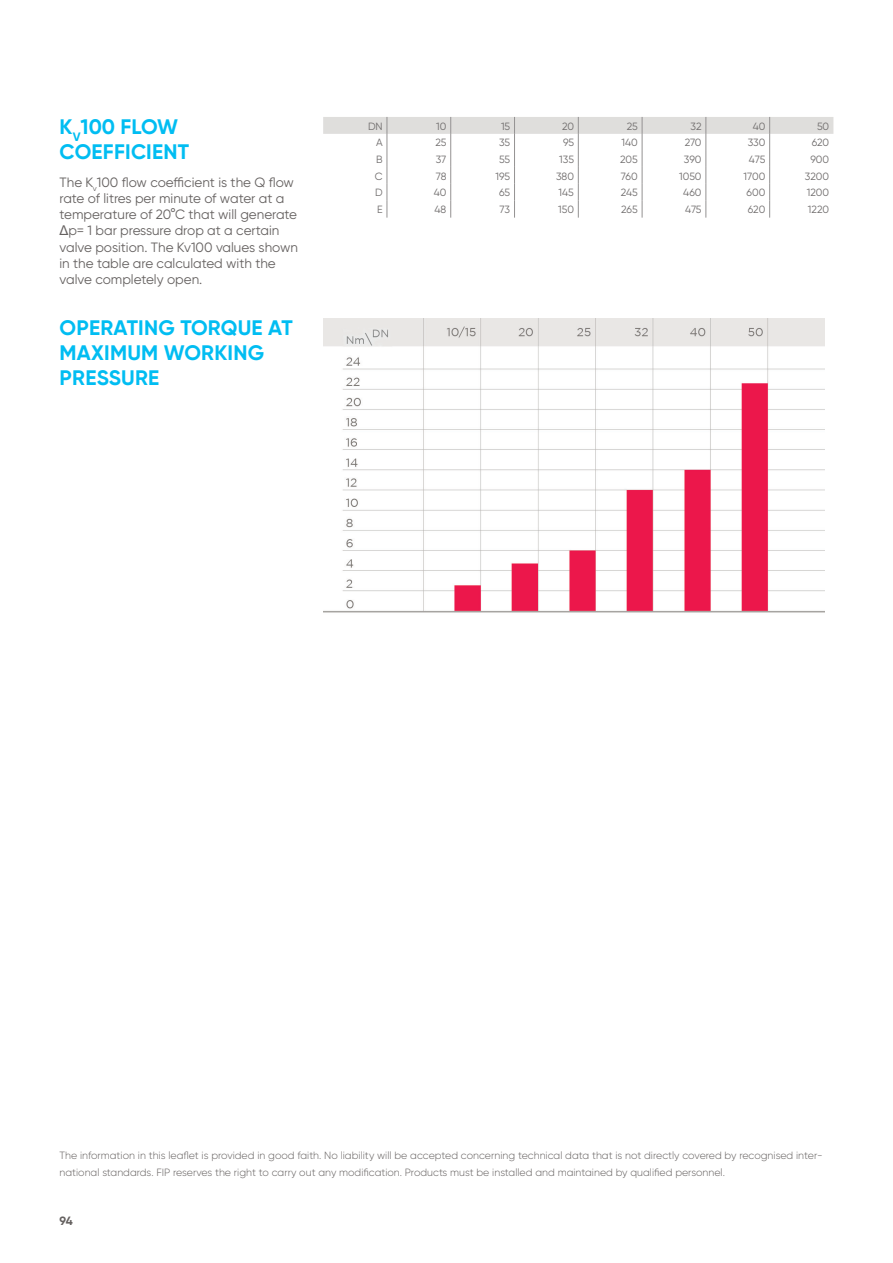
<style>
.page{position:relative;width:893px;height:1263px;background:#fff}
.page>*{position:absolute;margin:0;border:0;box-sizing:border-box;transform-origin:0 0}
.t1{font:700 21px/25.2px "Gilroy";letter-spacing:.01em;color:#01bdf2}
.t2{font:13.5px/16.2px "Gilroy";color:#656160}
.t3{font:700 12px "Gilroy";color:#656160}
.t4{font:300 10.5px/16.5px "Gilroy";color:#656160}
.t5{font:10.5px "Gilroy";color:#6e6b6b}
.s1{font-family:"Arial"}
</style>
<div class="page">
<svg style="left:323px;top:117px;width:510px;height:101px"></svg>
<img style="left:323px;top:318px;width:502px;height:295px">
<h1 class="t1" style="left:60px;top:114px;width:131px">K<sub>V</sub>100 FLOW<br>COEFFICIENT</h1>
<p class="t2" style="left:60px;top:174px;width:240px">The K<sub>v</sub>100 flow coefficient is the Q flow rate of litres per minute of water at a temperature of 20°C that will generate <span class="s1">Δ</span>p= 1 bar pressure drop at a certain valve position. The Kv100 values shown in the table are calculated with the valve completely open.</p>
<h1 class="t1" style="left:60px;top:315px;width:235px">OPERATING TORQUE AT<br>MAXIMUM WORKING<br>PRESSURE</h1>
<p class="t5" style="left:368px;top:120px;width:16px">DN</p>
<p class="t5" style="left:436px;top:120px;width:12px">10</p>
<p class="t5" style="left:501px;top:120px;width:11px">15</p>
<p class="t5" style="left:562px;top:120px;width:14px">20</p>
<p class="t5" style="left:627px;top:120px;width:13px">25</p>
<p class="t5" style="left:690px;top:120px;width:13px">32</p>
<p class="t5" style="left:753px;top:120px;width:14px">40</p>
<p class="t5" style="left:817px;top:120px;width:14px">50</p>
<p class="t5" style="left:376px;top:136px;width:8px">A</p>
<p class="t5" style="left:435px;top:136px;width:13px">25</p>
<p class="t5" style="left:499px;top:136px;width:13px">35</p>
<p class="t5" style="left:563px;top:136px;width:13px">95</p>
<p class="t5" style="left:621px;top:136px;width:18px">140</p>
<p class="t5" style="left:685px;top:136px;width:18px">270</p>
<p class="t5" style="left:748px;top:136px;width:19px">330</p>
<p class="t5" style="left:812px;top:136px;width:19px">620</p>
<p class="t5" style="left:376px;top:153px;width:8px">B</p>
<p class="t5" style="left:436px;top:153px;width:12px">37</p>
<p class="t5" style="left:499px;top:153px;width:13px">55</p>
<p class="t5" style="left:559px;top:153px;width:16px">135</p>
<p class="t5" style="left:620px;top:153px;width:19px">205</p>
<p class="t5" style="left:684px;top:153px;width:19px">390</p>
<p class="t5" style="left:749px;top:153px;width:18px">475</p>
<p class="t5" style="left:810px;top:153px;width:20px">900</p>
<p class="t5" style="left:375px;top:169px;width:9px">C</p>
<p class="t5" style="left:436px;top:169px;width:12px">78</p>
<p class="t5" style="left:496px;top:169px;width:16px">195</p>
<p class="t5" style="left:556px;top:169px;width:19px">380</p>
<p class="t5" style="left:621px;top:169px;width:18px">760</p>
<p class="t5" style="left:679px;top:169px;width:24px">1050</p>
<p class="t5" style="left:744px;top:169px;width:23px">1700</p>
<p class="t5" style="left:805px;top:169px;width:26px">3200</p>
<p class="t5" style="left:375px;top:186px;width:9px">D</p>
<p class="t5" style="left:434px;top:186px;width:14px">40</p>
<p class="t5" style="left:499px;top:186px;width:13px">65</p>
<p class="t5" style="left:559px;top:186px;width:17px">145</p>
<p class="t5" style="left:621px;top:186px;width:19px">245</p>
<p class="t5" style="left:683px;top:186px;width:20px">460</p>
<p class="t5" style="left:746px;top:186px;width:20px">600</p>
<p class="t5" style="left:807px;top:186px;width:24px">1200</p>
<p class="t5" style="left:377px;top:203px;width:7px">E</p>
<p class="t5" style="left:435px;top:203px;width:13px">48</p>
<p class="t5" style="left:499px;top:203px;width:12px">73</p>
<p class="t5" style="left:558px;top:203px;width:17px">150</p>
<p class="t5" style="left:621px;top:203px;width:18px">265</p>
<p class="t5" style="left:685px;top:203px;width:18px">475</p>
<p class="t5" style="left:748px;top:203px;width:19px">620</p>
<p class="t5" style="left:808px;top:203px;width:23px">1220</p>
<p class="t4" style="left:60px;top:1147px;width:765px">The information in this leaflet is provided in good faith. No liability will be accepted concerning technical data that is not directly covered by recognised inter&shy;national standards. FIP reserves the right to carry out any modification. Products must be installed and maintained by qualified personnel.</p>
<p class="t3" style="left:60px;top:1213px;width:15px">94</p>
</div>
